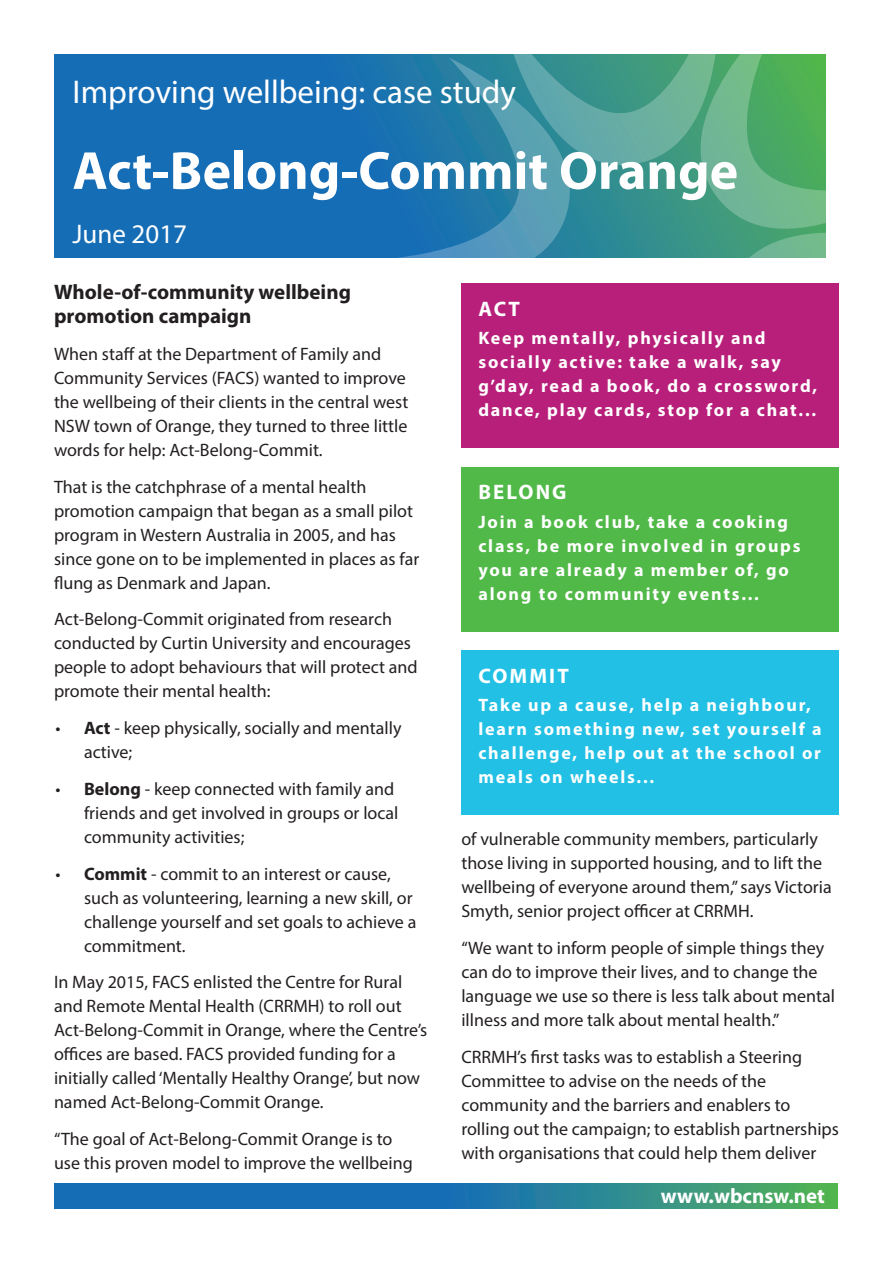
<style>
.page{position:relative;width:893px;height:1263px;background:#fff}
.page>*{position:absolute;margin:0;border:0;box-sizing:border-box;transform-origin:0 0}
.t1{font:700 54px "Myriad Pro";color:#fff}
.t2{font:33px "Myriad Pro";color:#fff}
.t3{font:27px "Myriad Pro";color:#fff}
.Subhead_1{font:700 21px/24px "Myriad Pro";color:#231f20}
.t4{font:700 21px "Myriad Pro";letter-spacing:.07em;color:#fff}
.t5{font:700 21px "Myriad Pro";color:#fff}
.Body_text{font:18px/24px "Myriad Pro";color:#231f20}
.t6{font:700 18px/24px "Myriad Pro";letter-spacing:.1em;color:#fff}
.Bullets{font:18px/24px "Myriad Pro";color:#231f20}
.s1{font-weight:700}
</style>
<div class="page">
<div style="left:54px;top:54px;width:602px;height:204px;background:#156db6"></div>
<svg style="left:601px;top:233px;width:36px;height:25px"></svg>
<svg style="left:656px;top:54px;width:170px;height:204px;background:#53aa77"></svg>
<svg style="left:502px;top:54px;width:231px;height:124px;background:#57a68e"></svg>
<svg style="left:368px;top:58px;width:233px;height:200px;background:#3185a9"></svg>
<svg style="left:54px;top:1184px;width:783px;height:25px;background:#247e9e"></svg>
<div style="left:461px;top:283px;width:378px;height:165px;background:#b71f7a"></div>
<div style="left:461px;top:466px;width:378px;height:165px;background:#51b948"></div>
<div style="left:461px;top:650px;width:378px;height:165px;background:#22c0e4"></div>
<p class="t2" style="left:73px;top:71px;width:445px">Improving wellbeing: case study</p>
<p class="t1" style="left:73px;top:135px;width:667px">Act-Belong-Commit Orange</p>
<p class="t3" style="left:73px;top:217px;width:116px">June 2017</p>
<p class="Subhead_1" style="left:54px;top:279px;width:298px">Whole-of-community wellbeing promotion campaign</p>
<p class="Body_text" style="left:54px;top:341px;width:356px">When staff at the Department of Family and Community Services (FACS) wanted to improve the wellbeing of their clients in the central west NSW town of Orange, they turned to three little words for help: Act-Belong-Commit.</p>
<p class="Body_text" style="left:54px;top:474px;width:367px">That is the catchphrase of a mental health promotion campaign that began as a small pilot program in Western Australia in 2005, and has since gone on to be implemented in places as far flung as Denmark and Japan.</p>
<p class="Body_text" style="left:54px;top:607px;width:365px">Act-Belong-Commit originated from research conducted by Curtin University and encourages people to adopt behaviours that will protect and promote their mental health:</p>
<p class="Bullets" style="left:84px;top:716px;width:319px;text-indent:-28px">• <span class="s1">Act</span> - keep physically, socially and mentally active;</p>
<p class="Bullets" style="left:84px;top:776px;width:316px;text-indent:-28px">• <span class="s1">Belong</span> - keep connected with family and friends and get involved in groups or local community activities;</p>
<p class="Bullets" style="left:84px;top:861px;width:334px;text-indent:-28px">• <span class="s1">Commit</span> - commit to an interest or cause, such as volunteering, learning a new skill, or challenge yourself and set goals to achieve a commitment.</p>
<p class="Body_text" style="left:54px;top:970px;width:375px">In May 2015, FACS enlisted the Centre for Rural and Remote Mental Health (CRRMH) to roll out Act-Belong-Commit in Orange, where the Centre’s offices are based. FACS provided funding for a initially called ‘Mentally Healthy Orange’, but now named Act-Belong-Commit Orange.</p>
<p class="Body_text" style="left:54px;top:1127px;width:360px">“The goal of Act-Belong-Commit Orange is to use this proven model to improve the wellbeing</p>
<p class="t4" style="left:478px;top:295px;width:43px">ACT</p>
<p class="t6" style="left:478px;top:326px;width:340px">Keep mentally, physically and socially active: take a walk, say g’day, read a book, do a crossword, dance, play cards, stop for a chat...</p>
<p class="t4" style="left:478px;top:478px;width:90px">BELONG</p>
<p class="t6" style="left:478px;top:509px;width:324px">Join a book club, take a cooking class, be more involved in groups you are already a member of, go along to community events...</p>
<p class="t4" style="left:478px;top:662px;width:92px">COMMIT</p>
<p class="t6" style="left:478px;top:692px;width:345px">Take up a cause, help a neighbour, learn something new, set yourself a challenge, help out at the school or meals on wheels...</p>
<p class="Body_text" style="left:461px;top:827px;width:372px">of vulnerable community members, particularly those living in supported housing, and to lift the wellbeing of everyone around them,” says Victoria Smyth, senior project officer at CRRMH.</p>
<p class="Body_text" style="left:461px;top:936px;width:375px">“We want to inform people of simple things they can do to improve their lives, and to change the language we use so there is less talk about mental illness and more talk about mental health.”</p>
<p class="Body_text" style="left:461px;top:1044px;width:379px">CRRMH’s first tasks was to establish a Steering Committee to advise on the needs of the community and the barriers and enablers to rolling out the campaign; to establish partnerships with organisations that could help them deliver</p>
<p class="t5" style="left:661px;top:1182px;width:166px">www.wbcnsw.net</p>
</div>
